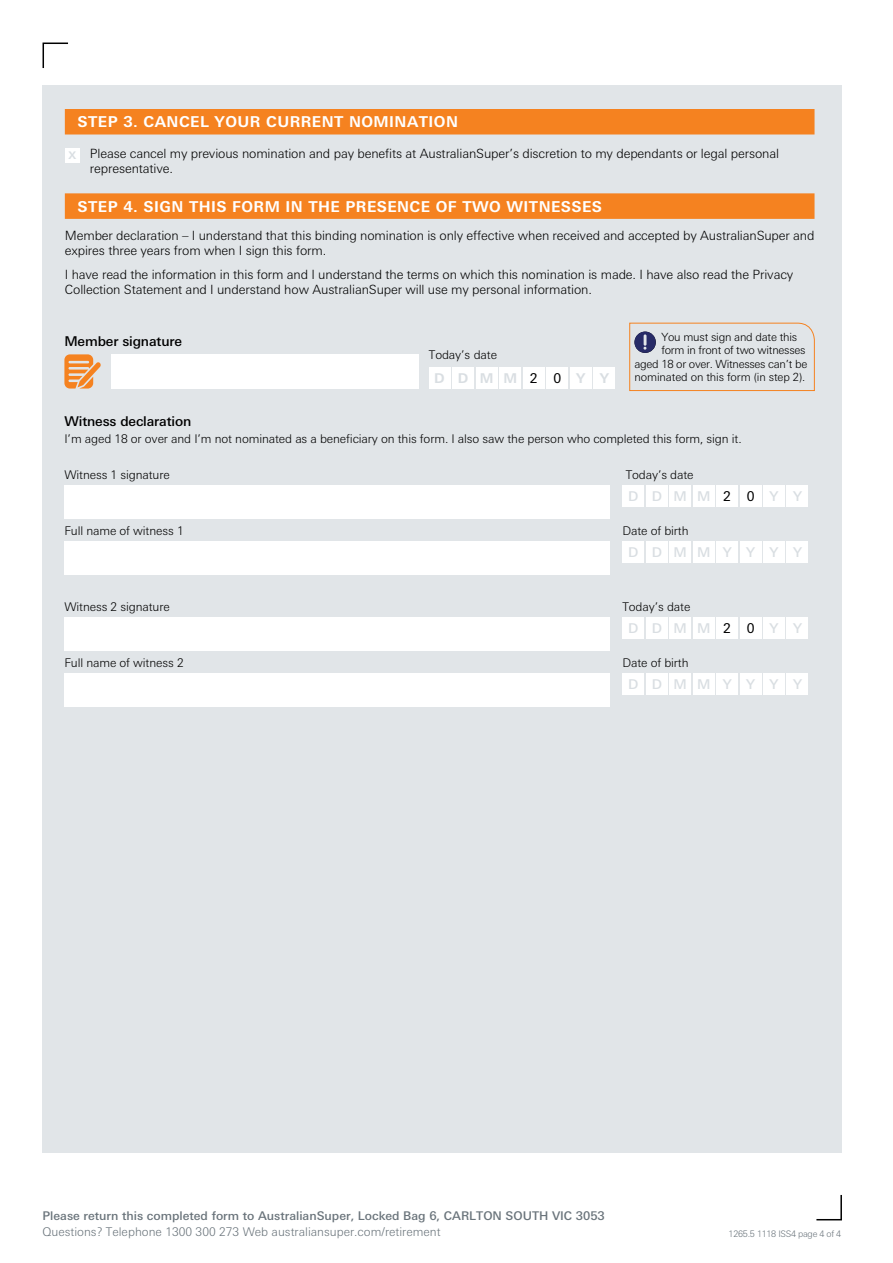
<style>
.page{position:relative;width:893px;height:1263px;background:#fff}
.page>*{position:absolute;margin:0;border:0;box-sizing:border-box;transform-origin:0 0}
.t1{font:700 15px "Univers Next Pro";letter-spacing:.03em;color:#fff}
.t2{font:500 13.5px "Univers Next Pro";letter-spacing:-.01em;color:#000}
.t3{font:500 13.5px "Univers Next Pro";letter-spacing:.975em;color:#d9dee2}
.t4{font:700 13.5px "Univers Next Pro";letter-spacing:.905em;color:#d9dee2}
.t5{font:300 12.75px/15.3px "Univers Next Pro";letter-spacing:-.01em;color:#000}
.t6{font:300 12px "Univers Next Pro";letter-spacing:-.01em;color:#000}
.t7{font:500 12px "Univers Next Pro";color:#6a747b}
.t8{font:300 12px "Univers Next Pro";color:#6a747b}
.t9{font:300 11.25px "Univers Next Pro";letter-spacing:-.025em;color:#000}
.t10{font:300 9px "Univers Next Pro";letter-spacing:-.03em;color:#6a747b}
.s1{font-weight:700;font-size:10.5px;color:#d9dee2}
.s2{font-weight:400;color:#000}
</style>
<div class="page">
<div style="left:43px;top:85px;width:799px;height:1067px;background:#e1e5e8"></div>
<svg style="left:42px;top:42px;width:26px;height:26px"></svg>
<svg style="left:816px;top:1195px;width:26px;height:26px"></svg>
<div style="left:65px;top:109px;width:749px;height:25px;background:#f58220"></div>
<div style="left:65px;top:193px;width:749px;height:26px;background:#f58220"></div>
<div style="left:65px;top:148px;width:15px;height:15px;background:#fff"></div>
<svg style="left:629px;top:322px;width:186px;height:69px"></svg>
<svg style="left:64px;top:354px;width:37px;height:34px"></svg>
<div style="left:111px;top:354px;width:307px;height:34px;background:#fff"></div>
<div style="left:429px;top:367px;width:21px;height:21px;background:#fff"></div>
<div style="left:452px;top:367px;width:22px;height:21px;background:#fff"></div>
<div style="left:476px;top:367px;width:21px;height:21px;background:#fff"></div>
<div style="left:500px;top:367px;width:21px;height:21px;background:#fff"></div>
<div style="left:523px;top:367px;width:21px;height:21px;background:#fff"></div>
<div style="left:547px;top:367px;width:21px;height:21px;background:#fff"></div>
<div style="left:570px;top:367px;width:22px;height:21px;background:#fff"></div>
<div style="left:594px;top:367px;width:21px;height:21px;background:#fff"></div>
<div style="left:64px;top:485px;width:546px;height:34px;background:#fff"></div>
<div style="left:623px;top:485px;width:21px;height:22px;background:#fff"></div>
<div style="left:646px;top:485px;width:21px;height:22px;background:#fff"></div>
<div style="left:670px;top:485px;width:21px;height:22px;background:#fff"></div>
<div style="left:693px;top:485px;width:21px;height:22px;background:#fff"></div>
<div style="left:716px;top:485px;width:22px;height:22px;background:#fff"></div>
<div style="left:740px;top:485px;width:21px;height:22px;background:#fff"></div>
<div style="left:763px;top:485px;width:22px;height:22px;background:#fff"></div>
<div style="left:787px;top:485px;width:21px;height:22px;background:#fff"></div>
<div style="left:64px;top:541px;width:546px;height:33px;background:#fff"></div>
<div style="left:623px;top:541px;width:21px;height:21px;background:#fff"></div>
<div style="left:646px;top:541px;width:21px;height:21px;background:#fff"></div>
<div style="left:670px;top:541px;width:21px;height:21px;background:#fff"></div>
<div style="left:693px;top:541px;width:21px;height:21px;background:#fff"></div>
<div style="left:716px;top:541px;width:22px;height:21px;background:#fff"></div>
<div style="left:740px;top:541px;width:21px;height:21px;background:#fff"></div>
<div style="left:763px;top:541px;width:22px;height:21px;background:#fff"></div>
<div style="left:787px;top:541px;width:21px;height:21px;background:#fff"></div>
<div style="left:64px;top:617px;width:546px;height:34px;background:#fff"></div>
<div style="left:623px;top:617px;width:21px;height:22px;background:#fff"></div>
<div style="left:646px;top:617px;width:21px;height:22px;background:#fff"></div>
<div style="left:670px;top:617px;width:21px;height:22px;background:#fff"></div>
<div style="left:693px;top:617px;width:21px;height:22px;background:#fff"></div>
<div style="left:716px;top:617px;width:22px;height:22px;background:#fff"></div>
<div style="left:740px;top:617px;width:21px;height:22px;background:#fff"></div>
<div style="left:763px;top:617px;width:22px;height:22px;background:#fff"></div>
<div style="left:787px;top:617px;width:21px;height:22px;background:#fff"></div>
<div style="left:64px;top:673px;width:546px;height:34px;background:#fff"></div>
<div style="left:623px;top:673px;width:21px;height:22px;background:#fff"></div>
<div style="left:646px;top:673px;width:21px;height:22px;background:#fff"></div>
<div style="left:670px;top:673px;width:21px;height:22px;background:#fff"></div>
<div style="left:693px;top:673px;width:21px;height:22px;background:#fff"></div>
<div style="left:716px;top:673px;width:22px;height:22px;background:#fff"></div>
<div style="left:740px;top:673px;width:21px;height:22px;background:#fff"></div>
<div style="left:763px;top:673px;width:22px;height:22px;background:#fff"></div>
<div style="left:787px;top:673px;width:21px;height:22px;background:#fff"></div>
<p class="t1" style="left:78px;top:113px;width:382px">STEP 3. CANCEL YOUR CURRENT NOMINATION</p>
<p class="t5" style="left:90px;top:146px;width:691px;text-indent:-22px"><span class="s1">X</span> Please cancel my previous nomination and pay benefits at AustralianSuper’s discretion to my dependants or legal personal representative.</p>
<p class="t1" style="left:78px;top:198px;width:526px">STEP 4. SIGN THIS FORM IN THE PRESENCE OF TWO WITNESSES</p>
<p class="t5" style="left:65px;top:228px;width:751px">Member declaration – I understand that this binding nomination is only effective when received and accepted by AustralianSuper and expires three years from when I sign this form.</p>
<p class="t5" style="left:65px;top:267px;width:730px">I have read the information in this form and I understand the terms on which this nomination is made. I have also read the Privacy<br>Collection Statement and I understand how AustralianSuper will use my personal information.</p>
<p class="t9" style="left:661px;top:330px;width:137px">You must sign and date this</p>
<p class="t9" style="left:661px;top:344px;width:146px">form in front of two witnesses</p>
<p class="t9" style="left:634px;top:357px;width:174px">aged 18 or over. Witnesses can’t be</p>
<p class="t9" style="left:634px;top:371px;width:172px">nominated on this form (in step 2).</p>
<p class="t2" style="left:64px;top:333px;width:119px">Member signature</p>
<p class="t6" style="left:429px;top:348px;width:70px">Today’s date</p>
<p class="t4" style="left:434px;top:370px;width:176px">DDMM<span class="s2">2 0</span> YY</p>
<p class="t2" style="left:64px;top:413px;width:128px">Witness declaration</p>
<p class="t6" style="left:64px;top:432px;width:679px">I’m aged 18 or over and I’m not nominated as a beneficiary on this form. I also saw the person who completed this form, sign it.</p>
<p class="t6" style="left:64px;top:468px;width:107px">Witness 1 signature</p>
<p class="t6" style="left:626px;top:468px;width:69px">Today’s date</p>
<p class="t3" style="left:628px;top:488px;width:175px">DDMM<span class="s2">2 0</span> YY</p>
<p class="t6" style="left:64px;top:523px;width:121px">Full name of witness 1</p>
<p class="t6" style="left:622px;top:523px;width:68px">Date of birth</p>
<p class="t3" style="left:628px;top:544px;width:175px">DDMMYYYY</p>
<p class="t6" style="left:64px;top:600px;width:107px">Witness 2 signature</p>
<p class="t6" style="left:622px;top:600px;width:69px">Today’s date</p>
<p class="t3" style="left:628px;top:620px;width:175px">DDMM<span class="s2">2 0</span> YY</p>
<p class="t6" style="left:64px;top:656px;width:121px">Full name of witness 2</p>
<p class="t6" style="left:622px;top:656px;width:68px">Date of birth</p>
<p class="t3" style="left:628px;top:676px;width:175px">DDMMYYYY</p>
<p class="t7" style="left:43px;top:1208px;width:564px">Please return this completed form to AustralianSuper, Locked Bag 6, CARLTON SOUTH VIC 3053</p>
<p class="t8" style="left:43px;top:1225px;width:400px">Questions? Telephone 1300 300 273 Web australiansuper.com/retirement</p>
<p class="t10" style="left:729px;top:1228px;width:114px">1265.5 1118 ISS4 page 4 of 4</p>
</div>
